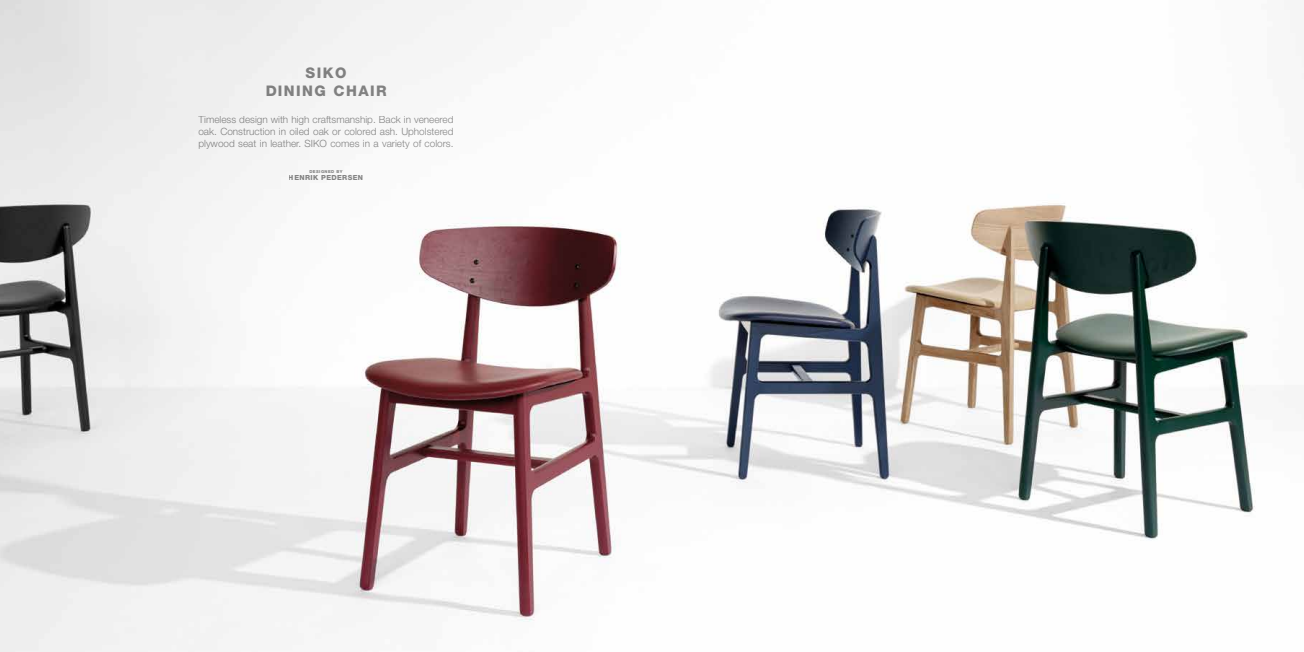
<style>
.page{position:relative;width:1304px;height:652px;background:#fff}
.page>*{position:absolute;margin:0;border:0;box-sizing:border-box;transform-origin:0 0}
.t1{font:800 14.6px/17.9px "Helvetica Neue LT Pro";letter-spacing:.1em;color:#878787;text-align:center}
.t2{font:300 10px/12px "Helvetica Neue LT Pro";color:#878787;text-align:justify}
.t3{font:800 7px "Helvetica Neue LT Pro";letter-spacing:.05em;color:#878787}
.t4{font:800 4.1px "Helvetica Neue LT Pro";letter-spacing:.1em;color:#878787}
</style>
<div class="page">
<img style="left:0;top:0;width:1255px;height:652px">
<h1 class="t1" style="left:265px;top:64px;width:123px">SIKO<br>DINING CHAIR</h1>
<p class="t2" style="left:198px;top:114px;width:257px">Timeless design with high craftsmanship. Back in veneered oak. Construction in oiled oak or colored ash. Upholstered plywood seat in leather. SIKO comes in a variety of colors.</p>
<p class="t4" style="left:309px;top:169px;width:35px">DESIGNED BY</p>
<p class="t3" style="left:289px;top:174px;width:76px">HENRIK PEDERSEN</p>
</div>
